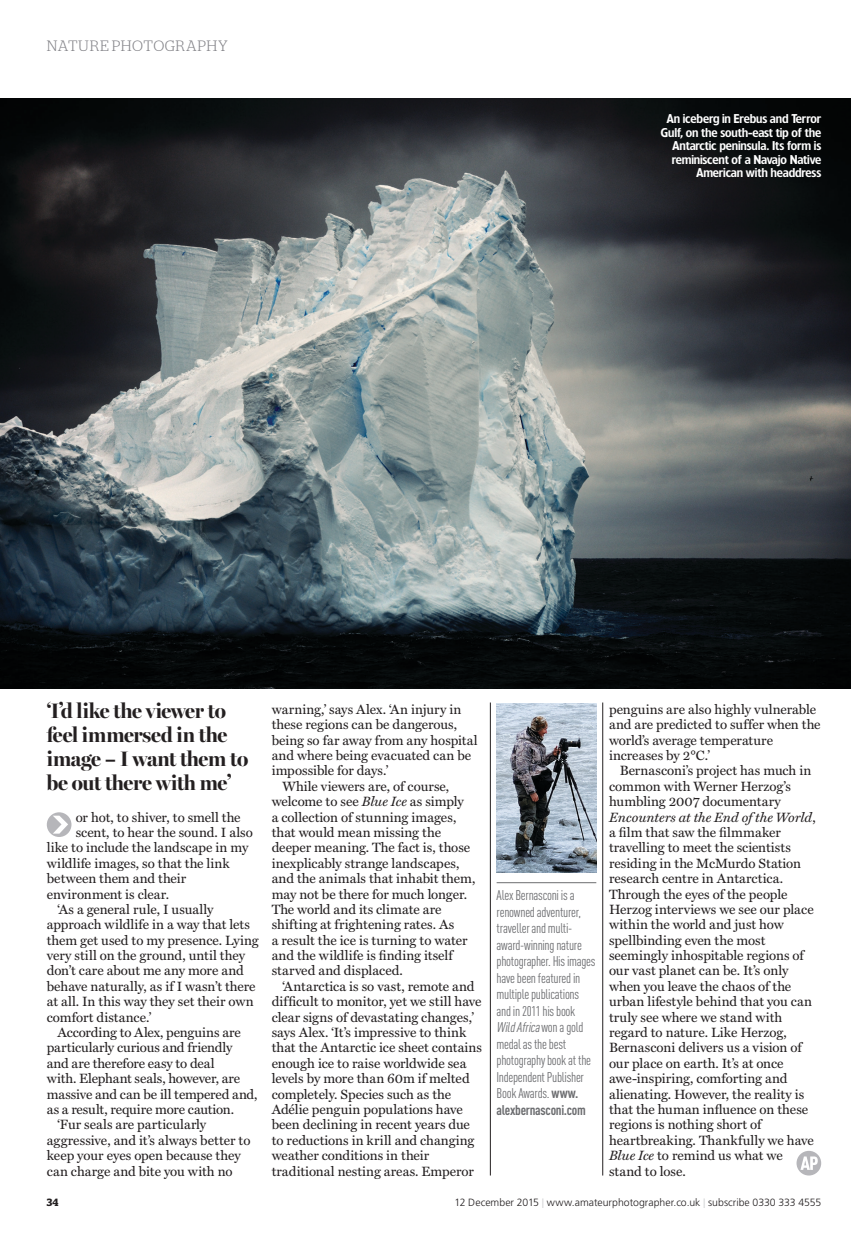
<style>
.page{position:relative;width:851px;height:1234px;background:#fff}
.page>*{position:absolute;margin:0;border:0;box-sizing:border-box;transform-origin:0 0}
.Quotes{font:700 21px/24px "Miller Banner";letter-spacing:-.015em;color:#231f20}
.PAGE_EAR{font:300 15px "Stag";letter-spacing:.025em;color:#818186}
.Biog_etc{font:13.8px/16.5px "DIN Cond";letter-spacing:-.02em;color:#6c6d70}
.Body_copy__Miller{font:13.5px/15.3px "Miller Text";color:#231f20}
.Caption_camera_spec{font:600 12px/13.5px "TF Forever Two";letter-spacing:-.01em;color:#fff;text-align:right}
.t1{font:300 10.5px "Frutiger";color:#231f20}
.t2{font:600 10.5px "Stag";color:#231f20}
.s1{font-style:italic}
.s2{font-weight:700}
.s3{font-size:13.65px;color:#c7c8ca}
</style>
<div class="page">
<svg style="left:47px;top:812px;width:24px;height:24px"></svg>
<img style="left:496px;top:703px;width:100px;height:169px">
<svg style="left:796px;top:1151px;width:25px;height:24px"></svg>
<hr style="left:490px;top:702px;width:1px;height:473px;background:#231f20">
<hr style="left:602px;top:702px;width:1px;height:473px;background:#231f20">
<hr style="left:496px;top:882px;width:100px;height:1px;background:#6c6d70">
<img style="left:0;top:98px;width:850px;height:590px">
<p class="PAGE_EAR" style="left:47px;top:37px;width:182px">NATURE PHOTOGRAPHY</p>
<p class="Caption_camera_spec" style="left:660px;top:112px;width:162px">An iceberg in Erebus and Terror<br>Gulf, on the south-east tip of the<br>Antarctic peninsula. Its form is reminiscent of a Navajo Native<br>American with headdress</p>
<p class="Quotes" style="left:47px;top:698px;width:203px">‘I’d like the viewer to feel immersed in the image – I want them to be out there with me’</p>
<p class="Body_copy__Miller" style="left:76px;top:809px;width:166px">or hot, to shiver, to smell the</p>
<p class="Body_copy__Miller" style="left:76px;top:824px;width:179px">scent, to hear the sound. I also</p>
<p class="Body_copy__Miller" style="left:47px;top:839px;width:203px">like to include the landscape in my</p>
<p class="Body_copy__Miller" style="left:47px;top:855px;width:184px">wildlife images, so that the link</p>
<p class="Body_copy__Miller" style="left:47px;top:870px;width:141px">between them and their</p>
<p class="Body_copy__Miller" style="left:47px;top:886px;width:124px">environment is clear.</p>
<p class="Body_copy__Miller" style="left:47px;top:901px;width:213px;text-indent:11px">‘As a general rule, I usually approach wildlife in a way that lets them get used to my presence. Lying very still on the ground, until they don’t care about me any more and behave naturally, as if I wasn’t there at all. In this way they set their own comfort distance.’</p>
<p class="Body_copy__Miller" style="left:47px;top:1024px;width:212px;text-indent:11px">According to Alex, penguins are particularly curious and friendly and are therefore easy to deal<br>with. Elephant seals, however, are massive and can be ill tempered and, as a result, require more caution.</p>
<p class="Body_copy__Miller" style="left:47px;top:1116px;width:205px;text-indent:11px">‘Fur seals are particularly aggressive, and it’s always better to keep your eyes open because they can charge and bite you with no</p>
<p class="Body_copy__Miller" style="left:272px;top:701px;width:207px">warning,’ says Alex. ‘An injury in these regions can be dangerous, being so far away from any hospital and where being evacuated can be impossible for days.’</p>
<p class="Body_copy__Miller" style="left:272px;top:778px;width:205px;text-indent:11px">While viewers are, of course, welcome to see <span class="s1">Blue Ice</span> as simply<br>a collection of stunning images, that would mean missing the deeper meaning. The fact is, those inexplicably strange landscapes, and the animals that inhabit them, may not be there for much longer.<br>The world and its climate are shifting at frightening rates. As<br>a result the ice is turning to water and the wildlife is finding itself starved and displaced.</p>
<p class="Body_copy__Miller" style="left:272px;top:978px;width:212px;text-indent:11px">‘Antarctica is so vast, remote and difficult to monitor, yet we still have clear signs of devastating changes,’ says Alex. ‘It’s impressive to think that the Antarctic ice sheet contains enough ice to raise worldwide sea levels by more than 60m if melted completely. Species such as the Adélie penguin populations have been declining in recent years due to reductions in krill and changing weather conditions in their traditional nesting areas. Emperor</p>
<p class="Biog_etc" style="left:496px;top:886px;width:100px">Alex Bernasconi is a renowned adventurer, traveller and multi&shy;award-winning nature photographer. His images have been featured in multiple publications and in 2011 his book<br><span class="s1">WildAfrica</span>w o n a g o l d medal as the best photography book at the<br>Independent Publisher<br>Book Awards. <span class="s2">www. alexbernasconi.com</span></p>
<p class="Body_copy__Miller" style="left:609px;top:701px;width:213px">penguins are also highly vulnerable and are predicted to suffer when the world’s average temperature increases by 2°C.’</p>
<p class="Body_copy__Miller" style="left:609px;top:763px;width:208px;text-indent:11px">Bernasconi’s project has much in common with Werner Herzog’s humbling 2007 documentary<br><span class="s1">Encounters at the End of the World</span>, a film that saw the filmmaker travelling to meet the scientists residing in the McMurdo Station research centre in Antarctica.<br>Through the eyes of the people<br>Herzog interviews we see our place within the world and just how spellbinding even the most seemingly inhospitable regions of our vast planet can be. It’s only when you leave the chaos of the urban lifestyle behind that you can truly see where we stand with regard to nature. Like Herzog,<br>Bernasconi delivers us a vision of our place on earth. It’s at once awe-inspiring, comforting and alienating. However, the reality is that the human influence on these regions is nothing short of heartbreaking. Thankfully we have<br><span class="s1">Blue Ice</span> to remind us what we stand to lose.</p>
<p class="t2" style="left:47px;top:1196px;width:13px">34</p>
<p class="t1" style="left:454px;top:1196px;width:368px">12 December 2015 <span class="s3">I</span> www.amateurphotographer.co.uk <span class="s3">I</span> subscribe 0330 333 4555</p>
</div>
